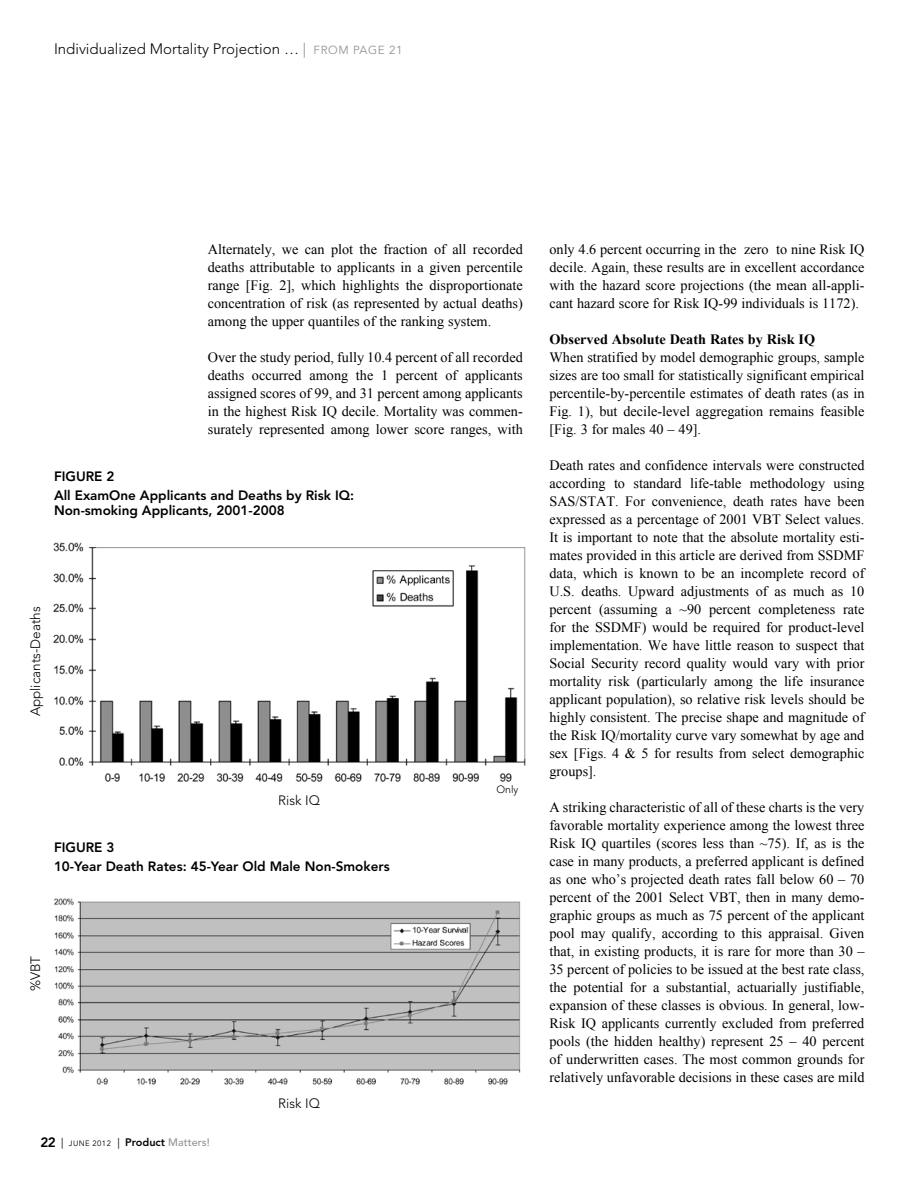
<style>
.page{position:relative;width:918px;height:1188px;background:#fff}
.page>*{position:absolute;margin:0;border:0;box-sizing:border-box;transform-origin:0 0}
.t1{font:300 15px "Avenir";color:#050505}
.t2{font:14.25px/18px "Times New Roman";color:#000;text-align:justify}
.t3{font:700 14.25px "Times New Roman";color:#000}
.t4{font:800 13.5px/19.5px "Avenir";color:#000}
.t5{font:300 13.5px "Avenir";color:#000}
.t6{font:300 10.5px "Avenir";color:#000}
.t7{font:7.8px "Avenir";letter-spacing:.05em;color:#000}
.s1{font-weight:400;color:#939598}
.s2{font-weight:400;font-size:11.7px;color:#939598}
.s3{font-weight:800;font-size:13.5px}
.s4{font-size:10.8px}
.s5{font-weight:800;font-size:10.8px;color:#050505}
.s6{font-weight:500;font-size:10.8px;color:#939598}
</style>
<div class="page">
<img style="left:53px;top:542px;width:473px;height:240px">
<img style="left:54px;top:898px;width:467px;height:187px">
<p class="t1" style="left:54px;top:40px;width:350px">Individualized Mortality Projection … <span class="s1">|</span> <span class="s2">FROM PAGE 21</span></p>
<p class="t2" style="left:208px;top:240px;width:317px">Alternately, we can plot the fraction of all recorded deaths attributable to applicants in a given percentile range [Fig. 2], which highlights the disproportionate concentration of risk (as represented by actual deaths) among the upper quantiles of the ranking system.</p>
<p class="t2" style="left:208px;top:348px;width:317px">Over the study period, fully 10.4 percent of all recorded deaths occurred among the 1 percent of applicants assigned scores of 99, and 31 percent among applicants in the highest Risk IQ decile. Mortality was commen&shy;surately represented among lower score ranges, with</p>
<p class="t4" style="left:54px;top:467px;width:302px">FIGURE 2<br>All ExamOne Applicants and Deaths by Risk IQ:</p>
<p class="t4" style="left:54px;top:501px;width:232px">Non-smoking Applicants, 2001-2008</p>
<p class="t5" style="left:27px;top:716px;width:112px;rotate:-90deg">Applicants-Deaths</p>
<p class="t5" style="left:278px;top:792px;width:43px">Risk IQ</p>
<p class="t4" style="left:54px;top:837px;width:337px">FIGURE 3<br>10-Year Death Rates: 45-Year Old Male Non-Smokers</p>
<p class="t5" style="left:27px;top:991px;width:37px;rotate:-90deg">%VBT</p>
<p class="t6" style="left:496px;top:784px;width:23px">Only</p>
<p class="t5" style="left:278px;top:1096px;width:43px">Risk IQ</p>
<p class="t7" style="left:41px;top:1138px;width:171px"><span class="s3">22</span> <span class="s4">|</span> JUNE 2012 <span class="s4">|</span> <span class="s5">Product</span> <span class="s6">Matters!</span></p>
<p class="t2" style="left:549px;top:240px;width:316px">only 4.6 percent occurring in the zero to nine Risk IQ decile. Again, these results are in excellent accordance with the hazard score projections (the mean all-appli&shy;cant hazard score for Risk IQ-99 individuals is 1172).</p>
<p class="t3" style="left:549px;top:330px;width:267px">Observed Absolute Death Rates by Risk IQ</p>
<p class="t2" style="left:549px;top:348px;width:317px">When stratified by model demographic groups, sample sizes are too small for statistically significant empirical percentile-by-percentile estimates of death rates (as in Fig. 1), but decile-level aggregation remains feasible [Fig. 3 for males 40 – 49].</p>
<p class="t2" style="left:549px;top:456px;width:317px">Death rates and confidence intervals were constructed according to standard life-table methodology using SAS/STAT. For convenience, death rates have been expressed as a percentage of 2001 VBT Select values.<br>It is important to note that the absolute mortality esti&shy;mates provided in this article are derived from SSDMF data, which is known to be an incomplete record of U.S. deaths. Upward adjustments of as much as 10 percent (assuming a ~90 percent completeness rate for the SSDMF) would be required for product-level implementation. We have little reason to suspect that Social Security record quality would vary with prior mortality risk (particularly among the life insurance applicant population), so relative risk levels should be highly consistent. The precise shape and magnitude of the Risk IQ/mortality curve vary somewhat by age and sex [Figs. 4 &amp; 5 for results from select demographic groups].</p>
<p class="t2" style="left:549px;top:798px;width:317px">A striking characteristic of all of these charts is the very favorable mortality experience among the lowest three Risk IQ quartiles (scores less than ~75). If, as is the case in many products, a preferred applicant is defined as one who’s projected death rates fall below 60 – 70 percent of the 2001 Select VBT, then in many demo&shy;graphic groups as much as 75 percent of the applicant pool may qualify, according to this appraisal. Given that, in existing products, it is rare for more than 30 – 35 percent of policies to be issued at the best rate class, the potential for a substantial, actuarially justifiable, expansion of these classes is obvious. In general, low-Risk IQ applicants currently excluded from preferred pools (the hidden healthy) represent 25 – 40 percent of underwritten cases. The most common grounds for relatively unfavorable decisions in these cases are mild</p>
</div>
